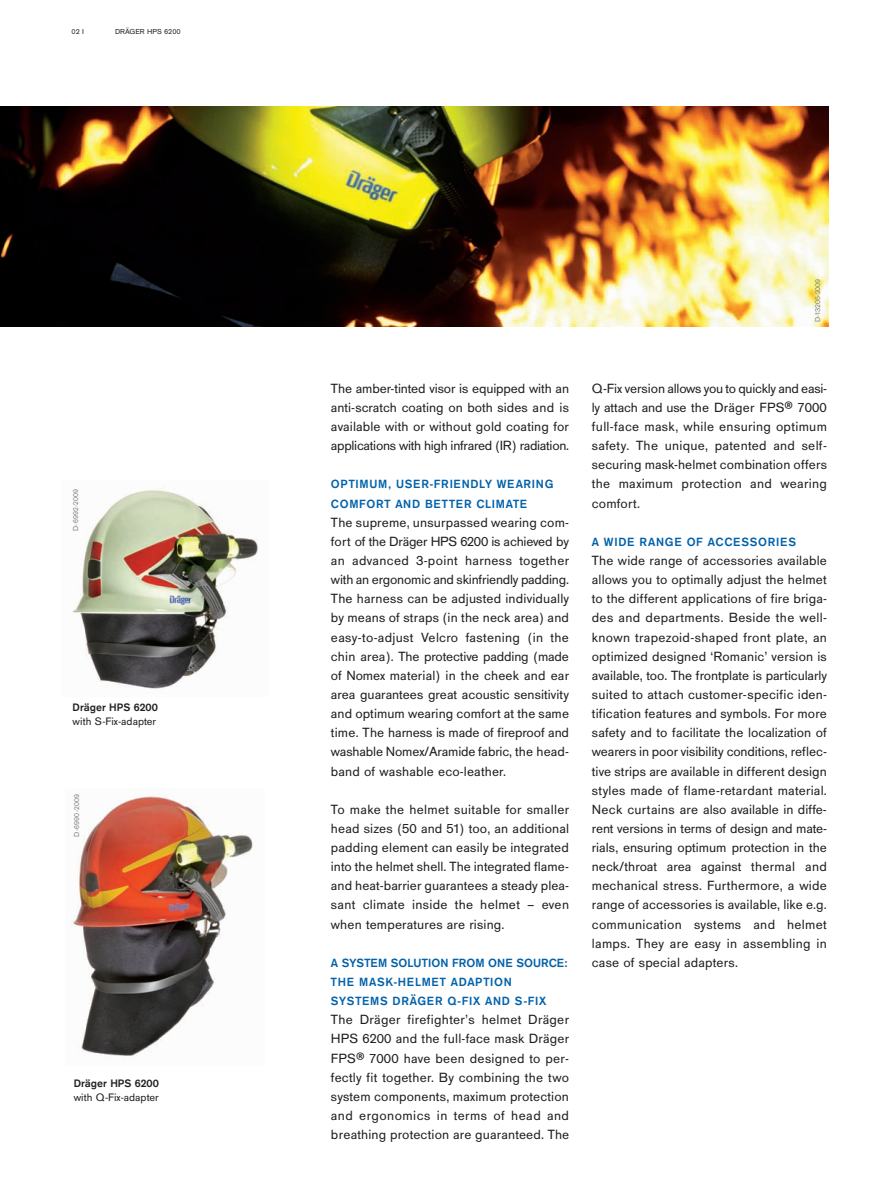
<style>
.page{position:relative;width:893px;height:1191px;background:#fff}
.page>*{position:absolute;margin:0;border:0;box-sizing:border-box;transform-origin:0 0}
.t1{font:13.8px/19.2px "Draeger San";letter-spacing:.01em;color:#231f20;text-align:justify}
.t2{font:700 12.3px/19.2px "Draeger San";letter-spacing:.055em;color:#0161aa}
.t3{font:11.25px "Draeger San";color:#231f20}
.t4{font:700 11.25px "Draeger San";color:#231f20}
.t5{font:7.5px "Draeger San";letter-spacing:.025em;color:#808285}
.t6{font:7.5px "Draeger San Tab";color:#231f20}
.t7{font:7.5px "Draeger San";color:#808285}
</style>
<div class="page">
<img style="left:0;top:107px;width:828px;height:220px">
<img style="left:72px;top:490px;width:186px;height:199px">
<img style="left:71px;top:796px;width:182px;height:262px">
<p class="t6" style="left:72px;top:29px;width:14px">02 I</p>
<p class="t6" style="left:115px;top:29px;width:67px">DRÄGER HPS 6200</p>
<p class="t5" style="left:73px;top:531px;width:44px;rotate:-90deg">D-6992-2009</p>
<p class="t4" style="left:73px;top:703px;width:87px">Dräger HPS 6200</p>
<p class="t3" style="left:73px;top:718px;width:85px">with S-Fix-adapter</p>
<p class="t5" style="left:74px;top:836px;width:44px;rotate:-90deg">D-6990-2009</p>
<p class="t4" style="left:74px;top:1079px;width:87px">Dräger HPS 6200</p>
<p class="t3" style="left:74px;top:1093px;width:87px">with Q-Fix-adapter</p>
<p class="t7" style="left:815px;top:322px;width:45px;rotate:-90deg">D-13205-2009</p>
<p class="t1" style="left:331px;top:380px;width:240px">The amber-tinted visor is equipped with an anti-scratch coating on both sides and is available with or without gold coating for applications with high infrared (IR) radiation.</p>
<p class="t2" style="left:331px;top:476px;width:224px">OPTIMUM, USER-FRIENDLY WEARING<br>COMFORT AND BETTER CLIMATE</p>
<p class="t1" style="left:331px;top:514px;width:240px">The supreme, unsurpassed wearing com&shy;fort of the Dräger HPS 6200 is achieved by an advanced 3-point harness together with an ergonomic and skinfriendly padding.<br>The harness can be adjusted individually by means of straps (in the neck area) and easy-to-adjust Velcro fastening (in the chin area). The protective padding (made of Nomex material) in the cheek and ear area guarantees great acoustic sensitivity and optimum wearing comfort at the same time. The harness is made of fireproof and washable Nomex/Aramide fabric, the head&shy;band of washable eco-leather.</p>
<p class="t1" style="left:331px;top:801px;width:240px">To make the helmet suitable for smaller head sizes (50 and 51) too, an additional padding element can easily be integrated into the helmet shell. The integrated flame&shy;and heat-barrier guarantees a steady plea&shy;sant climate inside the helmet – even when temperatures are rising.</p>
<p class="t2" style="left:331px;top:954px;width:238px">A SYSTEM SOLUTION FROM ONE SOURCE:<br>THE MASK-HELMET ADAPTION<br>SYSTEMS DRÄGER Q-FIX AND S-FIX</p>
<p class="t1" style="left:331px;top:1011px;width:240px">The Dräger firefighter’s helmet Dräger HPS 6200 and the full-face mask Dräger FPS® 7000 have been designed to per&shy;fectly fit together. By combining the two system components, maximum protection and ergonomics in terms of head and breathing protection are guaranteed. The</p>
<p class="t1" style="left:592px;top:380px;width:237px">Q-Fix version allows you to quickly and easi&shy;ly attach and use the Dräger FPS® 7000 full-face mask, while ensuring optimum safety. The unique, patented and self&shy;securing mask-helmet combination offers the maximum protection and wearing comfort.</p>
<p class="t2" style="left:592px;top:533px;width:206px">A WIDE RANGE OF ACCESSORIES</p>
<p class="t1" style="left:592px;top:552px;width:237px">The wide range of accessories available allows you to optimally adjust the helmet to the different applications of fire briga&shy;des and departments. Beside the well&shy;known trapezoid-shaped front plate, an optimized designed ‘Romanic’ version is available, too. The frontplate is particularly suited to attach customer-specific iden&shy;tification features and symbols. For more safety and to facilitate the localization of wearers in poor visibility conditions, reflec&shy;tive strips are available in different design styles made of flame-retardant material.<br>Neck curtains are also available in diffe&shy;rent versions in terms of design and mate&shy;rials, ensuring optimum protection in the neck/throat area against thermal and mechanical stress. Furthermore, a wide range of accessories is available, like e.g. communication systems and helmet lamps. They are easy in assembling in case of special adapters.</p>
</div>
